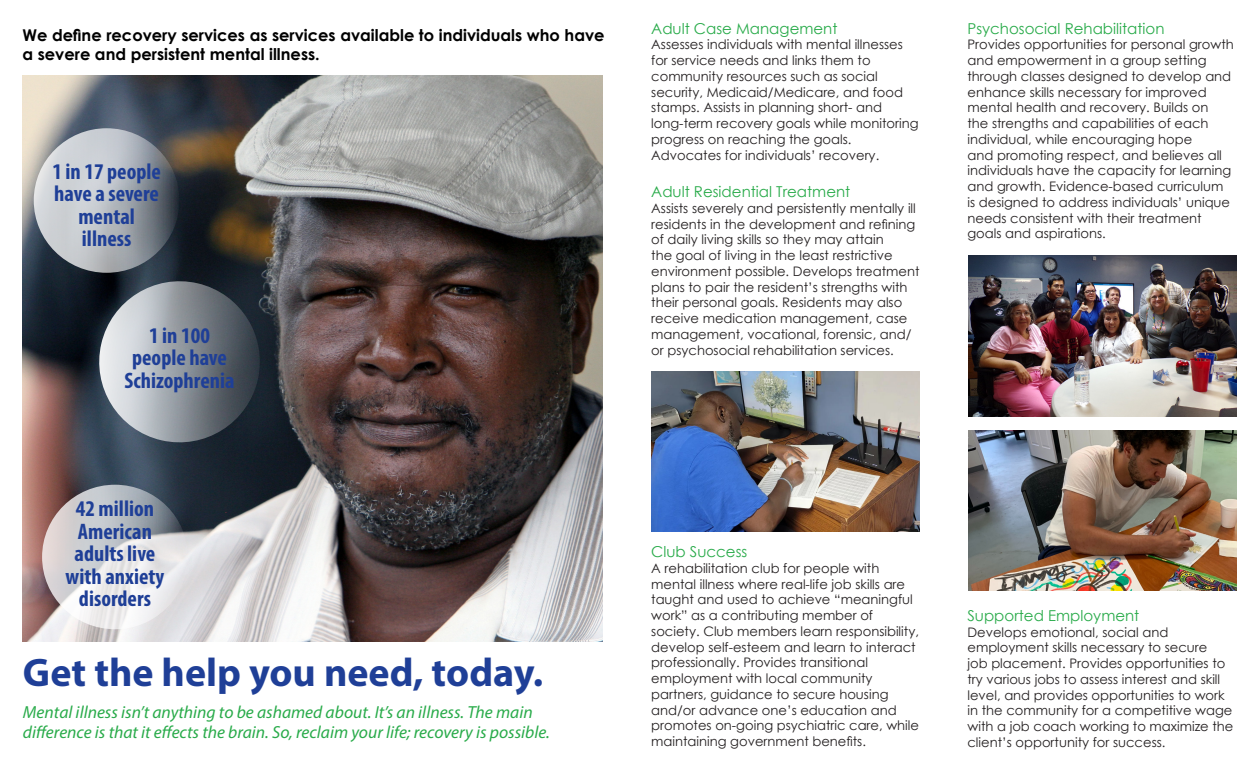
<style>
.page{position:relative;width:1260px;height:765px;background:#fff}
.page>*{position:absolute;margin:0;border:0;box-sizing:border-box;transform-origin:0 0}
.t1{font:700 40px "Myriad Pro";color:#1f3f97}
.t2{font:700 condensed 22.5px/22.5px "Myriad Pro";color:#1f3f97;text-align:center}
.t3{font:italic 17.5px/20px "Myriad Pro";color:#29ab4a}
.t4{font:700 16.25px/19.5px "Century Gothic";color:#000}
.t5{font:15px "Century Gothic";color:#29ab4a}
.t6{font:13.12px/15.8px "Century Gothic";color:#231f20}
</style>
<div class="page">
<img style="left:22px;top:75px;width:581px;height:566px">
<svg style="left:91px;top:273px;width:177px;height:177px;background:#6a717a"></svg>
<svg style="left:34px;top:128px;width:146px;height:145px;background:#acb1b7"></svg>
<svg style="left:42px;top:485px;width:146px;height:144px"></svg>
<img style="left:651px;top:371px;width:269px;height:161px">
<img style="left:968px;top:256px;width:269px;height:160px">
<img style="left:969px;top:430px;width:268px;height:161px">
<p class="t4" style="left:22px;top:24px;width:584px">We define recovery services as services available to individuals who have a severe and persistent mental illness.</p>
<p class="t2" style="left:52px;top:159px;width:110px">1 in 17 people have a severe mental illness</p>
<p class="t2" style="left:124px;top:324px;width:112px">1 in 100 people have<br>Schizophrenia</p>
<p class="t2" style="left:76px;top:497px;width:80px">42 million</p>
<p class="t2" style="left:78px;top:520px;width:76px">American</p>
<p class="t2" style="left:75px;top:542px;width:82px">adults live</p>
<p class="t2" style="left:66px;top:565px;width:100px">with anxiety disorders</p>
<p class="t1" style="left:23px;top:646px;width:522px">Get the help you need, today.</p>
<p class="t3" style="left:23px;top:702px;width:528px">Mental illness isn’t anything to be ashamed about. It’s an illness. The main difference is that it effects the brain. So, reclaim your life; recovery is possible.</p>
<p class="t5" style="left:651px;top:18px;width:188px">Adult Case Management</p>
<p class="t6" style="left:651px;top:37px;width:269px">Assesses individuals with mental illnesses for service needs and links them to community resources such as social security, Medicaid/Medicare, and food stamps. Assists in planning short- and long-term recovery goals while monitoring progress on reaching the goals.<br>Advocates for individuals’ recovery.</p>
<p class="t5" style="left:651px;top:181px;width:201px">Adult Residential Treatment</p>
<p class="t6" style="left:651px;top:200px;width:270px">Assists severely and persistently mentally ill residents in the development and refining of daily living skills so they may attain<br>the goal of living in the least restrictive environment possible. Develops treatment plans to pair the resident’s strengths with their personal goals. Residents may also receive medication management, case management, vocational, forensic, and/ or psychosocial rehabilitation services.</p>
<p class="t5" style="left:651px;top:541px;width:98px">Club Success</p>
<p class="t6" style="left:651px;top:560px;width:269px">A rehabilitation club for people with mental illness where real-life job skills are taught and used to achieve “meaningful work” as a contributing member of society. Club members learn responsibility, develop self-esteem and learn to interact professionally. Provides transitional employment with local community partners, guidance to secure housing and/or advance one’s education and promotes on-going psychiatric care, while maintaining government benefits.</p>
<p class="t5" style="left:968px;top:18px;width:199px">Psychosocial Rehabilitation</p>
<p class="t6" style="left:968px;top:37px;width:268px">Provides opportunities for personal growth and empowerment in a group setting through classes designed to develop and enhance skills necessary for improved mental health and recovery. Builds on<br>the strengths and capabilities of each individual, while encouraging hope<br>and promoting respect, and believes all individuals have the capacity for learning and growth. Evidence-based curriculum is designed to address individuals’ unique needs consistent with their treatment goals and aspirations.</p>
<p class="t5" style="left:968px;top:605px;width:173px">Supported Employment</p>
<p class="t6" style="left:968px;top:624px;width:267px">Develops emotional, social and employment skills necessary to secure<br>job placement. Provides opportunities to try various jobs to assess interest and skill level, and provides opportunities to work in the community for a competitive wage with a job coach working to maximize the client’s opportunity for success.</p>
</div>
